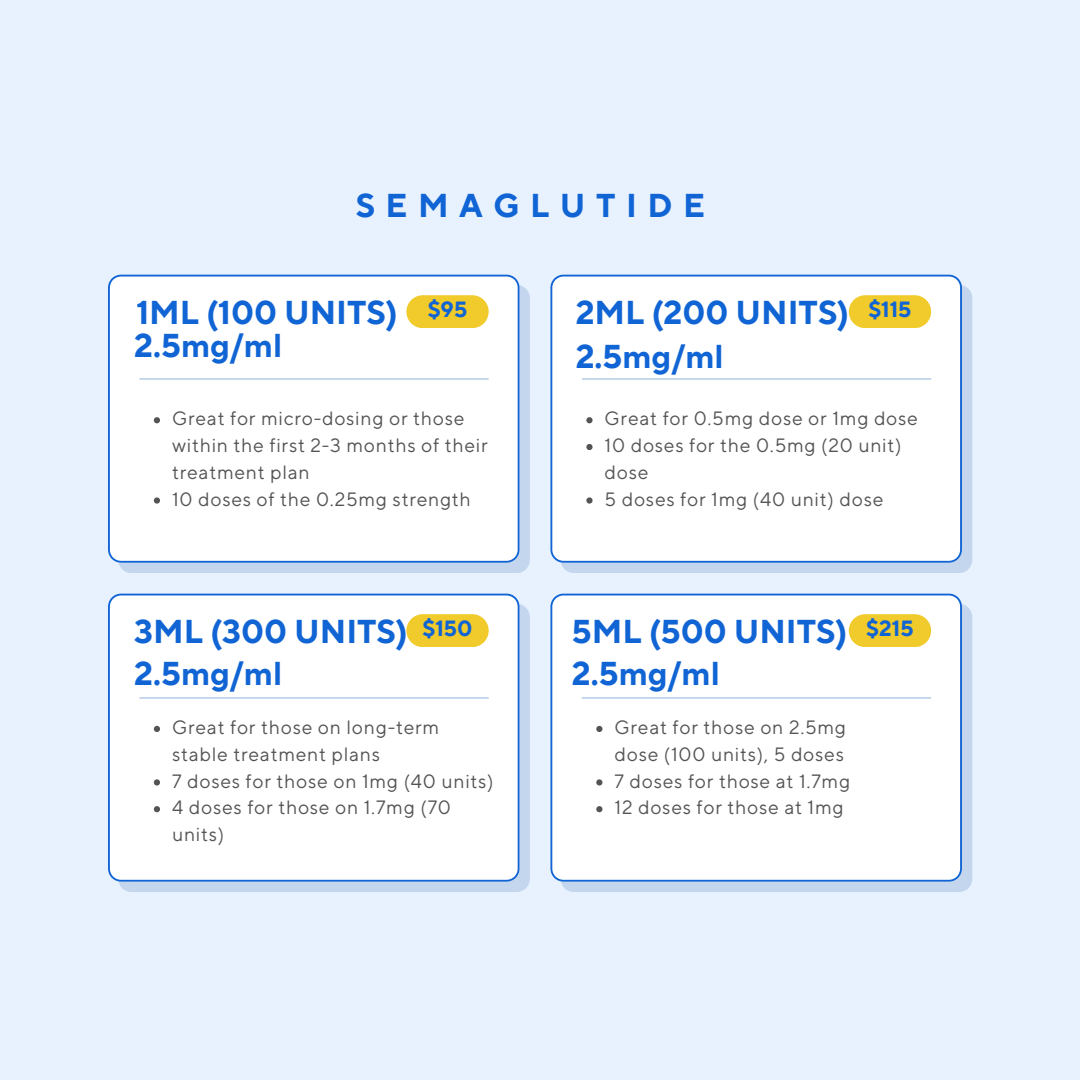
<style>
.page{position:relative;width:1080px;height:1080px;background:#e8f2ff}
.page>*{position:absolute;margin:0;border:0;box-sizing:border-box;transform-origin:0 0}
.t1{font:700 33px "TT Norms Pro";color:#1064d4}
.t2{font:700 33px "TT Norms Pro";letter-spacing:.32em;color:#1064d4}
.t3{font:700 22px "TT Norms Pro";color:#1064d4}
.t4{font:19.25px/26.8px "TT Norms Pro";letter-spacing:.04em;color:#545454}
</style>
<div class="page">
<div style="left:119px;top:285px;width:411px;height:288px;background:#c4d6ed"></div>
<div style="left:108px;top:275px;width:412px;height:288px;background:#fff"></div>
<svg style="left:406px;top:295px;width:83px;height:33px;background:#f2cf3f"></svg>
<div style="left:119px;top:604px;width:411px;height:288px;background:#c4d6ed"></div>
<div style="left:108px;top:594px;width:412px;height:288px;background:#fff"></div>
<svg style="left:406px;top:614px;width:83px;height:33px;background:#f2cf3f"></svg>
<div style="left:561px;top:285px;width:411px;height:288px;background:#c4d6ed"></div>
<div style="left:550px;top:275px;width:412px;height:288px;background:#fff"></div>
<svg style="left:849px;top:295px;width:82px;height:33px;background:#f2ce3d"></svg>
<div style="left:561px;top:604px;width:411px;height:288px;background:#c4d6ed"></div>
<div style="left:550px;top:594px;width:412px;height:288px;background:#fff"></div>
<svg style="left:849px;top:614px;width:82px;height:33px;background:#f2ce3d"></svg>
<hr style="left:139px;top:378px;width:350px;height:2px;background:#c4d6ed">
<hr style="left:139px;top:697px;width:350px;height:2px;background:#c4d6ed">
<hr style="left:582px;top:697px;width:349px;height:2px;background:#c4d6ed">
<hr style="left:582px;top:378px;width:349px;height:2px;background:#c4d6ed">
<svg style="left:154px;top:417px;width:6px;height:6px"></svg>
<svg style="left:154px;top:497px;width:6px;height:7px"></svg>
<svg style="left:154px;top:726px;width:6px;height:6px"></svg>
<svg style="left:154px;top:779px;width:6px;height:7px"></svg>
<svg style="left:154px;top:806px;width:6px;height:6px"></svg>
<svg style="left:586px;top:417px;width:7px;height:6px"></svg>
<svg style="left:586px;top:444px;width:7px;height:6px"></svg>
<svg style="left:586px;top:497px;width:7px;height:7px"></svg>
<svg style="left:596px;top:726px;width:6px;height:6px"></svg>
<svg style="left:596px;top:779px;width:6px;height:7px"></svg>
<svg style="left:596px;top:806px;width:6px;height:6px"></svg>
<h3 class="t2" style="left:356px;top:186px;width:351px">SEMAGLUTIDE</h3>
<h2 class="t3" style="left:428px;top:296px;width:41px">$95</h2>
<h1 class="t1" style="left:136px;top:293px;width:263px">1ML (100 UNITS)</h1>
<p class="t1" style="left:576px;top:293px;width:275px">2ML (200 UNITS)</p>
<h2 class="t1" style="left:134px;top:326px;width:149px">2.5mg/ml</h2>
<p class="t1" style="left:576px;top:337px;width:149px">2.5mg/ml</p>
<h3 class="t3" style="left:868px;top:296px;width:45px">$115</h3>
<h1 class="t4" style="left:172px;top:406px;width:317px">Great for micro-dosing or those within the first 2-3 months of their treatment plan</h1>
<h3 class="t4" style="left:172px;top:486px;width:300px">10 doses of the 0.25mg strength</h3>
<p class="t4" style="left:605px;top:406px;width:315px">Great for 0.5mg dose or 1mg dose</p>
<p class="t4" style="left:605px;top:433px;width:298px">10 doses for the 0.5mg (20 unit) dose</p>
<h1 class="t4" style="left:605px;top:486px;width:280px">5 doses for 1mg (40 unit) dose</h1>
<p class="t1" style="left:134px;top:612px;width:275px">3ML (300 UNITS)</p>
<h2 class="t3" style="left:423px;top:615px;width:52px">$150</h2>
<h2 class="t1" style="left:572px;top:612px;width:277px">5ML (500 UNITS)</h2>
<h1 class="t3" style="left:866px;top:615px;width:49px">$215</h1>
<p class="t1" style="left:134px;top:653px;width:149px">2.5mg/ml</p>
<p class="t1" style="left:572px;top:653px;width:149px">2.5mg/ml</p>
<p class="t4" style="left:172px;top:715px;width:269px">Great for those on long-term stable treatment plans</p>
<h1 class="t4" style="left:172px;top:768px;width:323px">7 doses for those on 1mg (40 units)</h1>
<h3 class="t4" style="left:172px;top:795px;width:280px">4 doses for those on 1.7mg (70 units)</h3>
<p class="t4" style="left:615px;top:715px;width:233px">Great for those on 2.5mg dose (100 units), 5 doses</p>
<p class="t4" style="left:615px;top:768px;width:237px">7 doses for those at 1.7mg</p>
<p class="t4" style="left:615px;top:795px;width:231px">12 doses for those at 1mg</p>
</div>
